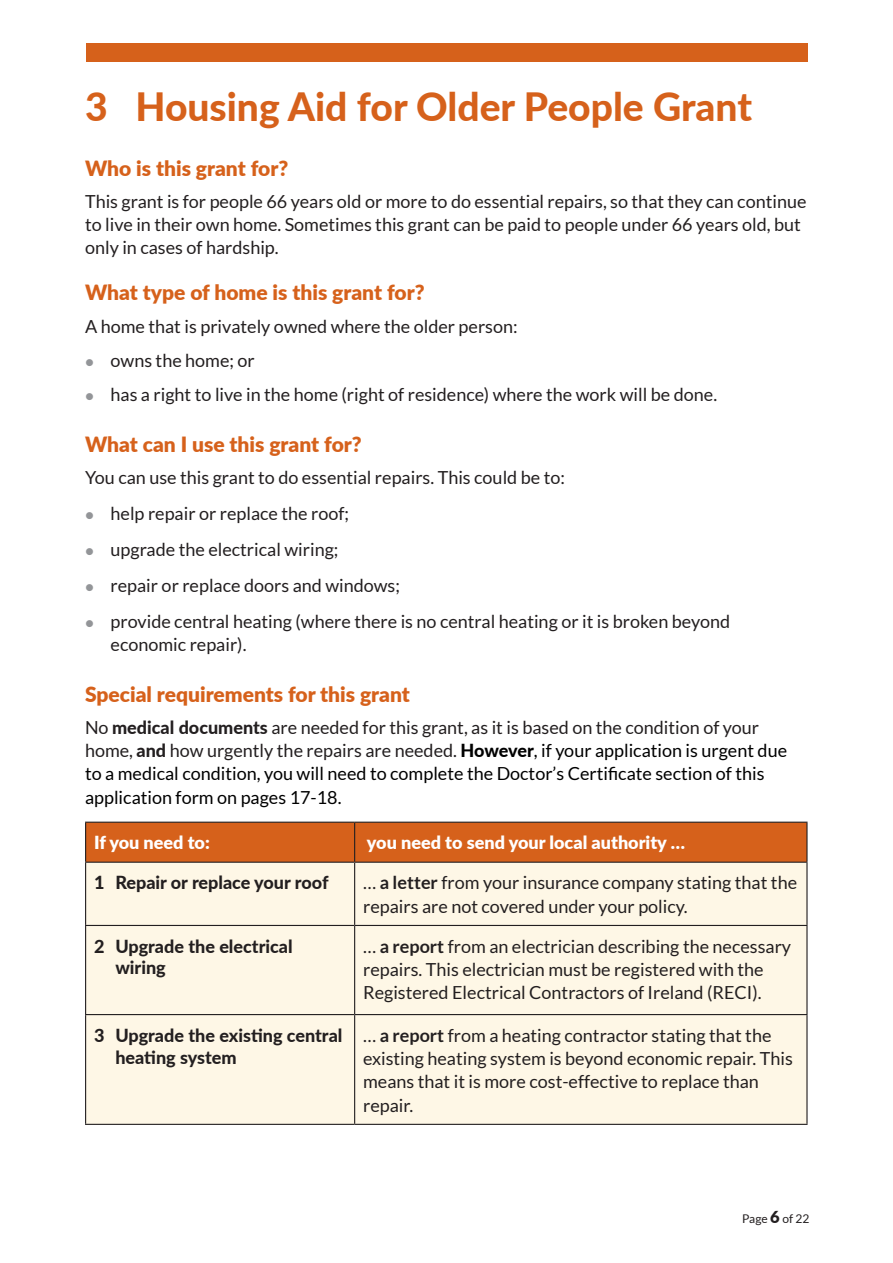
<style>
.page{position:relative;width:893px;height:1263px;background:#fff}
.page>*{position:absolute;margin:0;border:0;box-sizing:border-box;transform-origin:0 0}
.t1{font:800 39px "Lato";color:#d6611b}
.t2{font:900 21px "Lato";color:#d6611b}
.t3{font:18px/23.2px "Lato";color:#231f20}
.t4{font:18px/23.2px "Lato";color:#000}
.t5{font:800 18px/21.8px "Lato";color:#231f20}
.t6{font:900 18px "Lato";color:#fff}
.t7{font:12px "Lato";color:#231f20}
.s1{color:#939598}
.s2{color:#231f20}
.s3{font-weight:800;color:#231f20}
.s4{font-weight:800}
.s5{font-weight:700}
.s6{font-weight:900;font-size:16.5px}
</style>
<div class="page">
<div style="left:86px;top:823px;width:720px;height:39px;background:#d6611b"></div>
<div style="left:86px;top:863px;width:720px;height:261px;background:#fef7e6"></div>
<hr style="left:85px;top:822px;width:270px;height:1px;background:#231f20">
<hr style="left:85px;top:823px;width:1px;height:39px;background:#231f20">
<hr style="left:355px;top:822px;width:452px;height:1px;background:#231f20">
<hr style="left:354px;top:823px;width:1px;height:39px;background:#231f20">
<hr style="left:806px;top:823px;width:1px;height:39px;background:#231f20">
<hr style="left:85px;top:862px;width:270px;height:1px;background:#231f20">
<hr style="left:85px;top:863px;width:1px;height:62px;background:#231f20">
<hr style="left:355px;top:862px;width:452px;height:1px;background:#231f20">
<hr style="left:354px;top:863px;width:1px;height:62px;background:#231f20">
<hr style="left:806px;top:863px;width:1px;height:62px;background:#231f20">
<hr style="left:85px;top:925px;width:270px;height:1px;background:#231f20">
<hr style="left:85px;top:926px;width:1px;height:88px;background:#231f20">
<hr style="left:355px;top:925px;width:452px;height:1px;background:#231f20">
<hr style="left:354px;top:926px;width:1px;height:88px;background:#231f20">
<hr style="left:806px;top:926px;width:1px;height:88px;background:#231f20">
<hr style="left:85px;top:1014px;width:270px;height:1px;background:#231f20">
<hr style="left:85px;top:1015px;width:1px;height:109px;background:#231f20">
<hr style="left:355px;top:1014px;width:452px;height:1px;background:#231f20">
<hr style="left:354px;top:1015px;width:1px;height:109px;background:#231f20">
<hr style="left:806px;top:1015px;width:1px;height:109px;background:#231f20">
<hr style="left:85px;top:1124px;width:270px;height:1px;background:#231f20">
<hr style="left:355px;top:1124px;width:452px;height:1px;background:#231f20">
<div style="left:86px;top:44px;width:721px;height:18px;background:#d6611b"></div>
<h1 class="t1" style="left:85px;top:78px;width:669px">3 Housing Aid for Older People Grant</h1>
<p class="t2" style="left:85px;top:153px;width:205px">Who is this grant for?</p>
<p class="t3" style="left:85px;top:190px;width:723px">This grant is for people 66 years old or more to do essential repairs, so that they can continue to live in their own home. Sometimes this grant can be paid to people under 66 years old, but only in cases of hardship.</p>
<p class="t2" style="left:85px;top:277px;width:341px">What type of home is this grant for?</p>
<p class="t3" style="left:85px;top:315px;width:434px">A home that is privately owned where the older person:</p>
<p class="t3" style="left:85px;top:349px;width:171px"><span class="s1">●</span> owns the home; or</p>
<p class="t3" style="left:85px;top:383px;width:634px"><span class="s1">●</span> has a right to live in the home (right of residence) where the work will be done.</p>
<p class="t2" style="left:85px;top:429px;width:278px">What can I use this grant for?</p>
<p class="t3" style="left:85px;top:465px;width:481px">You can use this grant to do essential repairs. This could be to:</p>
<p class="t3" style="left:85px;top:501px;width:265px"><span class="s1">●</span> help repair or replace the roof;</p>
<p class="t3" style="left:85px;top:537px;width:255px"><span class="s1">●</span> upgrade the electrical wiring;</p>
<p class="t3" style="left:85px;top:573px;width:316px"><span class="s1">●</span> repair or replace doors and windows;</p>
<p class="t3" style="left:111px;top:609px;width:621px;text-indent:-26px"><span class="s1">●</span> provide central heating (where there is no central heating or it is broken beyond economic repair).</p>
<p class="t2" style="left:85px;top:679px;width:326px">Special requirements for this grant</p>
<p class="t4" style="left:85px;top:716px;width:704px"><span class="s2">No</span> <span class="s3">medical documents</span> <span class="s2">are needed for this grant, as it is based on the condition of your home,</span> <span class="s3">and</span> <span class="s2">how urgently the repairs are needed.</span> <span class="s4">However</span>, if your application is urgent due to a medical condition, you will need to complete the Doctor’s Certificate section of this application form on pages 17-18.</p>
<p class="t6" style="left:94px;top:829px;width:117px">If you need to:</p>
<p class="t6" style="left:367px;top:829px;width:320px">you need to send your local authority …</p>
<p class="t5" style="left:94px;top:871px;width:236px">1 Repair or replace your roof</p>
<p class="t3" style="left:363px;top:871px;width:435px">… <span class="s5">a letter</span> from your insurance company stating that the repairs are not covered under your policy.</p>
<p class="t5" style="left:115px;top:934px;width:179px;text-indent:-21px">2 Upgrade the electrical wiring</p>
<p class="t3" style="left:363px;top:934px;width:429px">… <span class="s5">a report</span> from an electrician describing the necessary repairs. This electrician must be registered with the<br>Registered Electrical Contractors of Ireland (RECI).</p>
<p class="t5" style="left:115px;top:1024px;width:229px;text-indent:-21px">3 Upgrade the existing central heating system</p>
<p class="t3" style="left:363px;top:1023px;width:431px">… <span class="s5">a report</span> from a heating contractor stating that the existing heating system is beyond economic repair. This means that it is more cost-effective to replace than repair.</p>
<p class="t7" style="left:742px;top:1212px;width:69px">Page <span class="s6">6</span> of 22</p>
</div>
